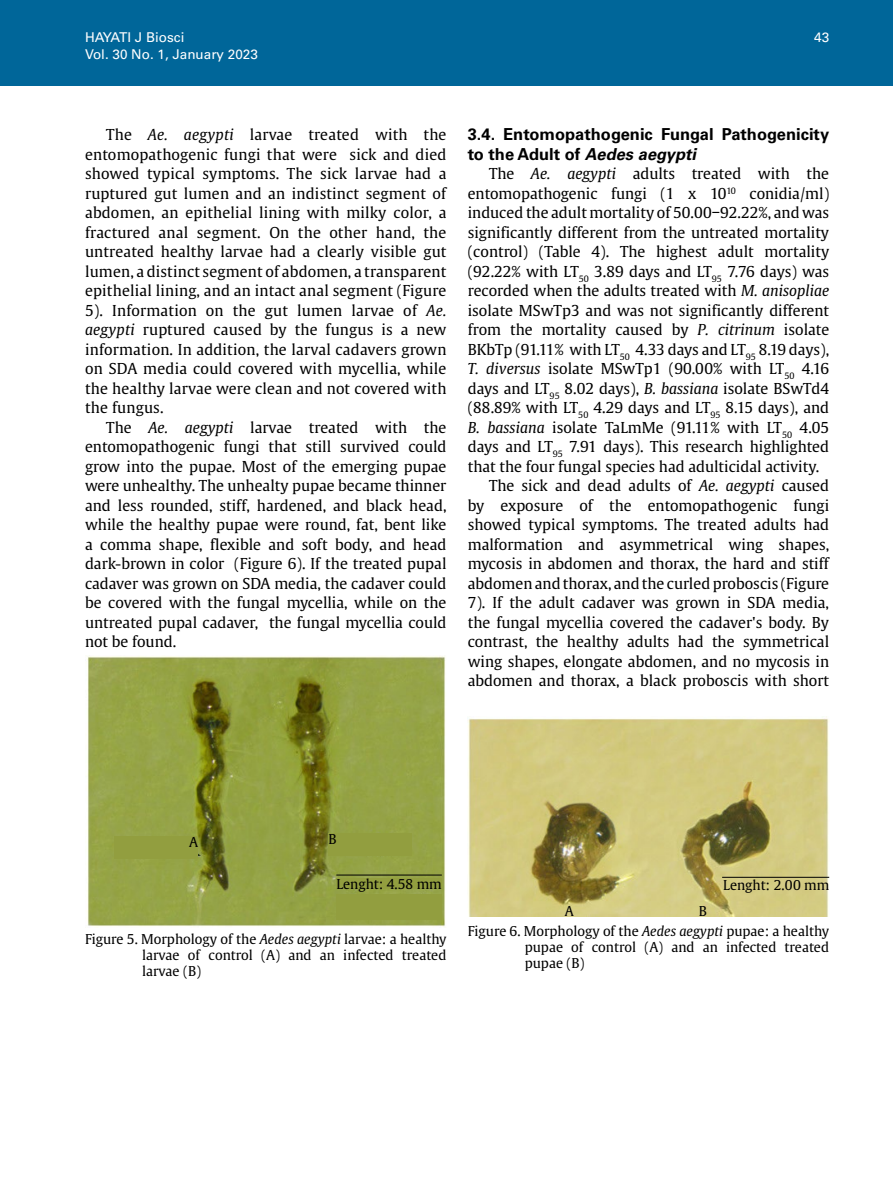
<style>
.page{position:relative;width:893px;height:1191px;background:#fff}
.page>*{position:absolute;margin:0;border:0;box-sizing:border-box;transform-origin:0 0}
.t1{font:700 16.5px/19.5px "Univers LT Std";color:#000}
.t2{font:15px/19.5px "Gulliver";color:#000;text-align:justify}
.t3{font:13.5px/16.2px "Gulliver";color:#000}
.t4{font:13.5px "Univers LT Std";color:#fff}
.s1{font-style:italic}
</style>
<div class="page">
<img style="left:468px;top:718px;width:361px;height:198px">
<hr style="left:722px;top:877px;width:107px;height:1px;background:#000">
<div style="left:0;top:0;width:893px;height:85px;background:#069"></div>
<img style="left:87px;top:656px;width:359px;height:271px">
<div style="left:115px;top:836px;width:83px;height:23px;background:#929e3f"></div>
<div style="left:336px;top:878px;width:106px;height:11px;background:#929e3f"></div>
<hr style="left:336px;top:874px;width:106px;height:1px;background:#000">
<div style="left:328px;top:833px;width:84px;height:23px;background:#929e3f"></div>
<div style="left:336px;top:893px;width:106px;height:26px;background:#929e3f"></div>
<p class="t4" style="left:85px;top:30px;width:101px">HAYATI J Biosci</p>
<p class="t4" style="left:814px;top:30px;width:17px">43</p>
<p class="t4" style="left:85px;top:46px;width:174px">Vol. 30 No. 1, January 2023</p>
<p class="t2" style="left:85px;top:125px;width:363px;text-indent:21px">The <span class="s1">Ae. aegypti</span> larvae treated with the entomopathogenic fungi that were sick and died showed typical symptoms. The sick larvae had a ruptured gut lumen and an indistinct segment of abdomen, an epithelial lining with milky color, a fractured anal segment. On the other hand, the untreated healthy larvae had a clearly visible gut lumen, a distinct segment of abdomen, a transparent epithelial lining, and an intact anal segment (Figure 5). Information on the gut lumen larvae of <span class="s1">Ae. aegypti</span> ruptured caused by the fungus is a new information. In addition, the larval cadavers grown on SDA media could covered with mycellia, while the healthy larvae were clean and not covered with the fungus.</p>
<p class="t2" style="left:85px;top:417px;width:363px;text-indent:21px">The <span class="s1">Ae. aegypti</span> larvae treated with the entomopathogenic fungi that still survived could grow into the pupae. Most of the emerging pupae were unhealthy. The unhealty pupae became thinner and less rounded, stiff, hardened, and black head, while the healthy pupae were round, fat, bent like a comma shape, flexible and soft body, and head dark-brown in color (Figure 6). If the treated pupal cadaver was grown on SDA media, the cadaver could be covered with the fungal mycellia, while on the untreated pupal cadaver, the fungal mycellia could not be found.</p>
<p class="t1" style="left:468px;top:125px;width:363px">3.4. Entomopathogenic Fungal Pathogenicity t o t h e A d u l t o f <span class="s1">Aedes aegypti</span></p>
<p class="t2" style="left:489px;top:164px;width:342px">The <span class="s1">Ae. aegypti</span> adults treated with the</p>
<p class="t2" style="left:468px;top:183px;width:363px">entomopathogenic fungi (1 x 10<sup>10</sup> conidia/ml)</p>
<p class="t2" style="left:468px;top:203px;width:363px">induced the adult mortality of 50.00−92.22%, and was</p>
<p class="t2" style="left:468px;top:222px;width:363px">significantly different from the untreated mortality</p>
<p class="t2" style="left:468px;top:242px;width:363px">(control) (Table 4). The highest adult mortality</p>
<p class="t2" style="left:468px;top:261px;width:363px">(92.22% with LT<sub>50</sub> 3.89 days and LT<sub>95</sub> 7.76 days) was</p>
<p class="t2" style="left:468px;top:281px;width:363px">recorded when the adults treated with <span class="s1">M. anisopliae</span></p>
<p class="t2" style="left:468px;top:300px;width:363px">isolate MSwTp3 and was not significantly different</p>
<p class="t2" style="left:468px;top:320px;width:363px">from the mortality caused by <span class="s1">P. citrinum</span> isolate</p>
<p class="t2" style="left:468px;top:339px;width:363px">BKbTp (91.11% with LT<sub>50</sub> 4.33 days and LT<sub>95</sub> 8.19 days),</p>
<p class="t2" style="left:468px;top:359px;width:363px"><span class="s1">T. diversus</span> isolate MSwTp1 (90.00% with LT<sub>50</sub> 4.16</p>
<p class="t2" style="left:468px;top:378px;width:363px">days and LT<sub>95</sub> 8.02 days), <span class="s1">B. bassiana</span> isolate BSwTd4</p>
<p class="t2" style="left:468px;top:398px;width:363px">(88.89% with LT<sub>50</sub> 4.29 days and LT<sub>95</sub> 8.15 days), and</p>
<p class="t2" style="left:468px;top:417px;width:363px"><span class="s1">B. bassiana</span> isolate TaLmMe (91.11% with LT<sub>50</sub> 4.05</p>
<p class="t2" style="left:468px;top:437px;width:363px">days and LT<sub>95</sub> 7.91 days). This research highlighted</p>
<p class="t2" style="left:468px;top:456px;width:353px">that the four fungal species had adulticidal activity.</p>
<p class="t2" style="left:489px;top:476px;width:342px">The sick and dead adults of <span class="s1">Ae. aegypti</span> caused</p>
<p class="t2" style="left:468px;top:495px;width:363px">by exposure of the entomopathogenic fungi</p>
<p class="t2" style="left:468px;top:515px;width:363px">showed typical symptoms. The treated adults had</p>
<p class="t2" style="left:468px;top:534px;width:363px">malformation and asymmetrical wing shapes,</p>
<p class="t2" style="left:468px;top:554px;width:363px">mycosis in abdomen and thorax, the hard and stiff</p>
<p class="t2" style="left:468px;top:573px;width:363px">abdomen and thorax, and the curled proboscis (Figure</p>
<p class="t2" style="left:468px;top:593px;width:363px">7). If the adult cadaver was grown in SDA media,</p>
<p class="t2" style="left:468px;top:612px;width:363px">the fungal mycellia covered the cadaver's body. By</p>
<p class="t2" style="left:468px;top:632px;width:363px">contrast, the healthy adults had the symmetrical</p>
<p class="t2" style="left:468px;top:651px;width:363px">wing shapes, elongate abdomen, and no mycosis in</p>
<p class="t2" style="left:468px;top:671px;width:363px">abdomen and thorax, a black proboscis with short</p>
<p class="t3" style="left:189px;top:834px;width:10px">A</p>
<p class="t3" style="left:328px;top:831px;width:10px">B</p>
<p class="t3" style="left:336px;top:876px;width:107px">Lenght: 4.58 mm</p>
<p class="t3" style="left:142px;top:930px;width:306px;text-align:justify;text-indent:-57px">Figure 5. Morphology of the <span class="s1">Aedes aegypti</span> larvae: a healthy larvae of control (A) and an infected treated larvae (B)</p>
<p class="t3" style="left:723px;top:876px;width:107px">Lenght: 2.00 mm</p>
<p class="t3" style="left:565px;top:903px;width:10px">A</p>
<p class="t3" style="left:468px;top:901px;width:363px;line-height:19.8px;text-indent:231px">B<br>Figure 6. Morphology of the <span class="s1">Aedes aegypti</span> pupae: a healthy</p>
<p class="t3" style="left:525px;top:939px;width:306px">pupae of control (A) and an infected treated pupae (B)</p>
</div>
